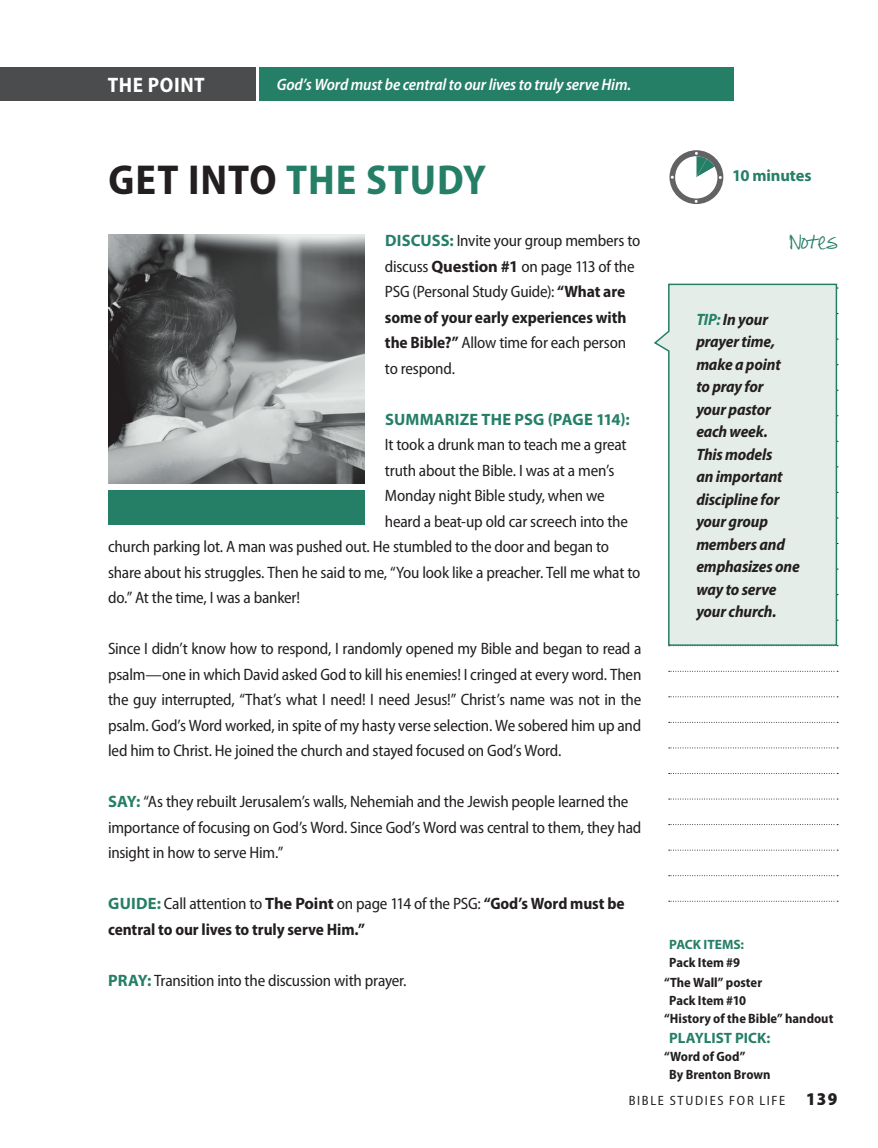
<style>
.page{position:relative;width:878px;height:1148px;background:#fff}
.page>*{position:absolute;margin:0;border:0;box-sizing:border-box;transform-origin:0 0}
.t1{font:700 semi-condensed 42px "Myriad Pro";letter-spacing:.02em;color:#257f66}
.t2{font:700 semi-condensed 21px "Myriad Pro";letter-spacing:.025em;color:#fff}
.t3{font:semi-condensed 16.5px/25.5px "Myriad Pro";letter-spacing:-.015em;color:#231f20}
.t4{font:italic 700 semi-condensed 16.5px/22.5px "Myriad Pro";letter-spacing:-.01em;color:#231f20}
.t5{font:700 semi-condensed 16.5px/25.5px "Myriad Pro";letter-spacing:-.005em;color:#231f20}
.t6{font:italic 600 semi-condensed 16.5px "Myriad Pro";letter-spacing:-.01em;color:#fff}
.t7{font:700 16.5px "Myriad Pro";letter-spacing:.005em;color:#257f66}
.t8{font:700 15px "Myriad Pro";color:#257f66}
.t9{font:15px "Pea Alesa";color:#257f66}
.t10{font:700 semi-condensed 13.5px/18px "Myriad Pro";color:#231f20}
.t11{font:semi-condensed 13.5px "Myriad Pro";letter-spacing:.125em;color:#231f20}
.t12{font:700 13.5px "Myriad Pro";letter-spacing:-.005em;color:#257f66}
.s1{color:#231f20}
.s2{font-weight:700;font-stretch:normal;color:#257f66}
.s3{font-weight:700;font-stretch:normal}
.s4{font-weight:700}
.s5{font-stretch:normal;color:#257f66}
.s6{font-weight:400}
.s7{font-stretch:normal}
.s8{color:#257f66}
.s9{font-weight:900;font-size:18px}
</style>
<div class="page">
<svg style="left:668px;top:671px;width:170px;height:1px"></svg>
<svg style="left:668px;top:696px;width:170px;height:1px"></svg>
<svg style="left:668px;top:722px;width:170px;height:1px"></svg>
<svg style="left:668px;top:747px;width:170px;height:1px"></svg>
<svg style="left:668px;top:773px;width:170px;height:1px"></svg>
<svg style="left:668px;top:798px;width:170px;height:1px"></svg>
<svg style="left:668px;top:824px;width:170px;height:1px"></svg>
<svg style="left:668px;top:849px;width:170px;height:1px"></svg>
<svg style="left:668px;top:875px;width:170px;height:1px"></svg>
<svg style="left:668px;top:900px;width:170px;height:1px"></svg>
<div style="left:259px;top:68px;width:474px;height:33px;background:#257f66"></div>
<svg style="left:654px;top:283px;width:183px;height:363px;background:#e2ebe7"></svg>
<div style="left:108px;top:490px;width:256px;height:34px;background:#257f66"></div>
<svg style="left:669px;top:150px;width:54px;height:54px"></svg>
<img style="left:108px;top:234px;width:256px;height:250px">
<div style="left:0;top:68px;width:256px;height:33px;background:#4b4c4d"></div>
<p class="t2" style="left:108px;top:72px;width:98px">THE POINT</p>
<p class="t6" style="left:277px;top:75px;width:356px">God’s Word must be central to our lives to truly serve Him.</p>
<h1 class="t1" style="left:108px;top:152px;width:379px"><span class="s1">GET INTO</span> THE STUDY</h1>
<p class="t3" style="left:385px;top:227px;width:257px"><span class="s2">DISCUSS:</span> Invite your group members to discuss <span class="s3">Question #1</span> on page 113 of the<br>PSG (Personal Study Guide): <span class="s4">“What are some of your early experiences with the Bible?”</span> Allow time for each person to respond.</p>
<p class="t7" style="left:385px;top:408px;width:246px">SUMMARIZE THE PSG (PAGE 114):</p>
<p class="t3" style="left:385px;top:431px;width:243px">It took a drunk man to teach me a great</p>
<p class="t3" style="left:385px;top:457px;width:231px">truth about the Bible. I was at a men’s</p>
<p class="t3" style="left:385px;top:482px;width:221px">Monday night Bible study, when we</p>
<p class="t3" style="left:385px;top:508px;width:244px">heard a beat-up old car screech into the</p>
<p class="t3" style="left:108px;top:533px;width:502px">church parking lot. A man was pushed out. He stumbled to the door and began to</p>
<p class="t3" style="left:108px;top:559px;width:533px">share about his struggles. Then he said to me, “You look like a preacher. Tell me what to</p>
<p class="t3" style="left:108px;top:584px;width:193px">do.” At the time, I was a banker!</p>
<p class="t3" style="left:108px;top:635px;width:535px;text-align:justify">Since I didn’t know how to respond, I randomly opened my Bible and began to read a psalm—one in which David asked God to kill his enemies! I cringed at every word. Then the guy interrupted, “That’s what I need! I need Jesus!” Christ’s name was not in the psalm. God’s Word worked, in spite of my hasty verse selection. We sobered him up and led him to Christ. He joined the church and stayed focused on God’s Word.</p>
<p class="t3" style="left:108px;top:788px;width:535px"><span class="s2">SAY:</span> “As they rebuilt Jerusalem’s walls, Nehemiah and the Jewish people learned the importance of focusing on God’s Word. Since God’s Word was central to them, they had insight in how to serve Him.”</p>
<p class="t5" style="left:108px;top:890px;width:518px"><span class="s5">GUIDE:</span> <span class="s6">Call attention to</span> <span class="s7">The Point</span> <span class="s6">on page 114 of the PSG:</span> “God’s Word must be central to our lives to truly serve Him.”</p>
<p class="t3" style="left:108px;top:967px;width:300px"><span class="s2">PRAY:</span> Transition into the discussion with prayer.</p>
<p class="t7" style="left:732px;top:165px;width:81px">10 minutes</p>
<p class="t9" style="left:790px;top:239px;width:49px">Notes</p>
<p class="t4" style="left:696px;top:307px;width:105px"><span class="s8">TIP:</span> In your prayer time, make a point<br>to pray for<br>your pastor each week.<br>This models<br>an important discipline for your group members and emphasizes one way to serve your church.</p>
<p class="t12" style="left:669px;top:936px;width:76px">PACK ITEMS:</p>
<p class="t10" style="left:664px;top:952px;width:99px;line-height:19.8px;text-indent:5px">Pack Item #9 “The Wall” poster</p>
<p class="t10" style="left:664px;top:991px;width:171px;text-indent:5px">Pack Item #10<br>“History of the Bible” handout</p>
<p class="t8" style="left:669px;top:1028px;width:103px">PLAYLIST PICK:</p>
<p class="t10" style="left:669px;top:1047px;width:103px;text-indent:-5px">“Word of God”<br>By Brenton Brown</p>
<p class="t11" style="left:628px;top:1092px;width:210px">BIBLE STUDIES FOR LIFE <span class="s9">139</span></p>
</div>
